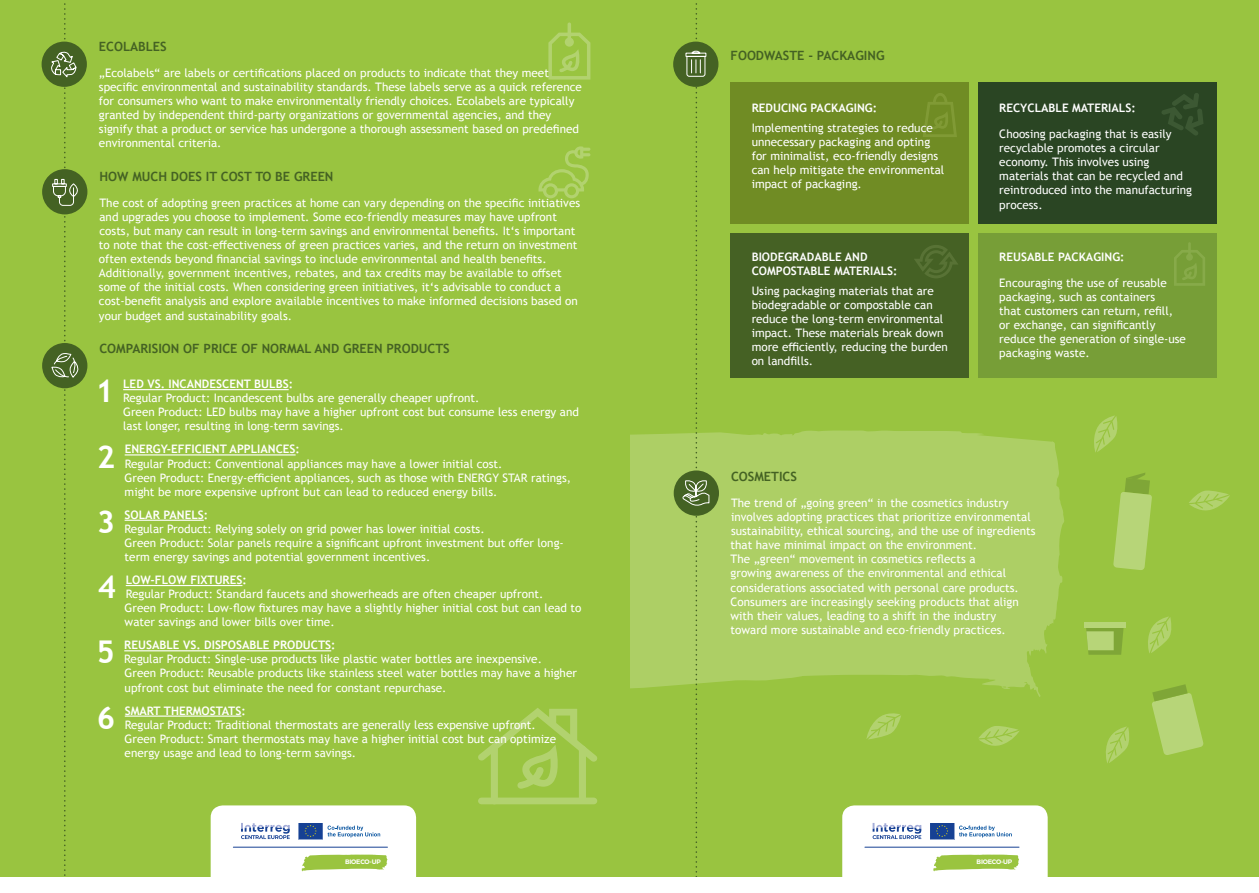
<style>
.page{position:relative;width:1259px;height:893px;background:#fff}
.page>*{position:absolute;margin:0;border:0;box-sizing:border-box;transform-origin:0 0}
.t1{font:700 31.35px "Trebuchet MS";color:#fff}
.t2{font:700 12.75px "Trebuchet MS";color:#446223}
.t3{font:11.7px/14.1px "Trebuchet MS";color:#fff}
.t4{font:700 11.7px/14.1px "Trebuchet MS";color:#fff}
.t5{font:600 10.65px "Montserrat";letter-spacing:-.03em;color:#fff}
.t6{font:600 6.45px "Montserrat";letter-spacing:-.03em;color:#fff}
</style>
<div class="page">
<div style="left:629px;top:183px;width:630px;height:710px;background:#99c440"></div>
<svg style="left:630px;top:430px;width:434px;height:267px;background:#aacd61"></svg>
<div style="left:629px;top:0;width:630px;height:199px;background:#99c440"></div>
<svg style="left:673px;top:470px;width:46px;height:46px"></svg>
<div style="left:673px;top:42px;width:45px;height:45px;background:#446223;border-radius:50%"></div>
<svg style="left:681px;top:3px;width:86px;height:874px"></svg>
<div style="left:978px;top:82px;width:238px;height:142px;background:#2a4523"></div>
<div style="left:978px;top:233px;width:238px;height:144px;background:#779e37"></div>
<div style="left:730px;top:82px;width:239px;height:142px;background:#708c24"></div>
<div style="left:730px;top:233px;width:239px;height:144px;background:#456124"></div>
<svg style="left:1094px;top:415px;width:24px;height:37px"></svg>
<svg style="left:866px;top:713px;width:35px;height:26px"></svg>
<svg style="left:979px;top:726px;width:40px;height:20px"></svg>
<svg style="left:1189px;top:490px;width:41px;height:21px"></svg>
<svg style="left:1148px;top:616px;width:24px;height:37px"></svg>
<svg style="left:1106px;top:726px;width:23px;height:37px"></svg>
<svg style="left:1113px;top:473px;width:39px;height:97px"></svg>
<div style="left:1084px;top:622px;width:41px;height:6px;background:#b7d578"></div>
<svg style="left:1086px;top:628px;width:38px;height:27px"></svg>
<svg style="left:1152px;top:684px;width:51px;height:71px"></svg>
<svg style="left:1174px;top:242px;width:31px;height:44px"></svg>
<svg style="left:1162px;top:82px;width:55px;height:54px"></svg>
<svg style="left:914px;top:245px;width:44px;height:33px"></svg>
<svg style="left:923px;top:93px;width:34px;height:44px"></svg>
<svg style="left:842px;top:805px;width:205px;height:72px;background:#e8efe7"></svg>
<hr style="left:865px;top:847px;width:154px;height:1px;background:#164194">
<div style="left:629px;top:877px;width:630px;height:16px;background:#fff"></div>
<div style="left:0;top:183px;width:629px;height:710px;background:#99c440"></div>
<div style="left:0;top:0;width:629px;height:199px;background:#99c440"></div>
<hr style="left:123px;top:389px;width:166px;height:1px;background:#fff">
<hr style="left:125px;top:454px;width:171px;height:1px;background:#fff">
<hr style="left:125px;top:520px;width:79px;height:1px;background:#fff">
<hr style="left:126px;top:585px;width:116px;height:1px;background:#fff">
<hr style="left:124px;top:650px;width:207px;height:1px;background:#fff">
<hr style="left:125px;top:715px;width:116px;height:2px;background:#fff">
<div style="left:42px;top:169px;width:45px;height:45px;background:#446223;border-radius:50%"></div>
<div style="left:42px;top:343px;width:45px;height:45px;background:#446223;border-radius:50%"></div>
<div style="left:42px;top:42px;width:45px;height:45px;background:#446223;border-radius:50%"></div>
<svg style="left:51px;top:3px;width:85px;height:873px"></svg>
<div style="left:478px;top:798px;width:119px;height:6px;background:#b2d26f;border-radius:3px"></div>
<div style="left:491px;top:746px;width:7px;height:58px;background:#b2d26f;border-radius:3px"></div>
<div style="left:579px;top:746px;width:7px;height:57px;background:#b2d26f;border-radius:3px"></div>
<svg style="left:478px;top:708px;width:119px;height:81px"></svg>
<svg style="left:567px;top:22px;width:4px;height:22px"></svg>
<svg style="left:548px;top:33px;width:43px;height:47px"></svg>
<svg style="left:538px;top:146px;width:52px;height:52px"></svg>
<svg style="left:211px;top:805px;width:205px;height:72px;background:#e8efe7"></svg>
<hr style="left:233px;top:847px;width:154px;height:1px;background:#164194">
<div style="left:0;top:877px;width:629px;height:16px;background:#fff"></div>
<p class="t2" style="left:99px;top:39px;width:69px">ECOLABLES</p>
<p class="t3" style="left:99px;top:66px;width:484px">„Ecolabels“ are labels or certifications placed on products to indicate that they meet specific environmental and sustainability standards. These labels serve as a quick reference for consumers who want to make environmentally friendly choices. Ecolabels are typically granted by independent third-party organizations or governmental agencies, and they signify that a product or service has undergone a thorough assessment based on predefined environmental criteria.</p>
<p class="t2" style="left:99px;top:168px;width:235px">HOW MUCH DOES IT COST TO BE GREEN</p>
<p class="t3" style="left:99px;top:196px;width:483px">The cost of adopting green practices at home can vary depending on the specific initiatives and upgrades you choose to implement. Some eco-friendly measures may have upfront costs, but many can result in long-term savings and environmental benefits. It‘s important to note that the cost-effectiveness of green practices varies, and the return on investment often extends beyond financial savings to include environmental and health benefits.<br>Additionally, government incentives, rebates, and tax credits may be available to offset some of the initial costs. When considering green initiatives, it‘s advisable to conduct a cost-benefit analysis and explore available incentives to make informed decisions based on your budget and sustainability goals.</p>
<p class="t2" style="left:99px;top:340px;width:352px">COMPARISION OF PRICE OF NORMAL AND GREEN PRODUCTS</p>
<h1 class="t1" style="left:95px;top:371px;width:20px">1</h1>
<p class="t4" style="left:123px;top:377px;width:171px">LED VS. INCANDESCENT BULBS:</p>
<p class="t5" style="left:227px;top:111px;width:60px">BIOECO-UP</p>
<p class="t3" style="left:123px;top:391px;width:457px">Regular Product: Incandescent bulbs are generally cheaper upfront.<br>Green Product: LED bulbs may have a higher upfront cost but consume less energy and last longer, resulting in long-term savings.</p>
<h1 class="t1" style="left:97px;top:437px;width:20px">2</h1>
<p class="t4" style="left:125px;top:442px;width:177px">ENERGY-EFFICIENT APPLIANCES:</p>
<p class="t3" style="left:125px;top:456px;width:448px">Regular Product: Conventional appliances may have a lower initial cost.<br>Green Product: Energy-efficient appliances, such as those with ENERGY STAR ratings, might be more expensive upfront but can lead to reduced energy bills.</p>
<h1 class="t1" style="left:97px;top:502px;width:20px">3</h1>
<p class="t4" style="left:125px;top:507px;width:85px">SOLAR PANELS:</p>
<p class="t3" style="left:125px;top:521px;width:441px">Regular Product: Relying solely on grid power has lower initial costs.<br>Green Product: Solar panels require a significant upfront investment but offer long&shy;term energy savings and potential government incentives.</p>
<h1 class="t1" style="left:98px;top:567px;width:20px">4</h1>
<p class="t4" style="left:126px;top:573px;width:122px">LOW-FLOW FIXTURES:</p>
<p class="t3" style="left:125px;top:587px;width:458px">Regular Product: Standard faucets and showerheads are often cheaper upfront.<br>Green Product: Low-flow fixtures may have a slightly higher initial cost but can lead to water savings and lower bills over time.</p>
<h1 class="t1" style="left:96px;top:633px;width:20px">5</h1>
<p class="t4" style="left:124px;top:638px;width:213px">REUSABLE VS. DISPOSABLE PRODUCTS:</p>
<p class="t3" style="left:124px;top:652px;width:454px">Regular Product: Single-use products like plastic water bottles are inexpensive.<br>Green Product: Reusable products like stainless steel water bottles may have a higher upfront cost but eliminate the need for constant repurchase.</p>
<h1 class="t1" style="left:97px;top:698px;width:20px">6</h1>
<p class="t4" style="left:125px;top:703px;width:122px">SMART THERMOSTATS:</p>
<p class="t3" style="left:125px;top:717px;width:433px">Regular Product: Traditional thermostats are generally less expensive upfront.<br>Green Product: Smart thermostats may have a higher initial cost but can optimize energy usage and lead to long-term savings.</p>
<p class="t6" style="left:345px;top:856px;width:37px">BIOECO-UP</p>
<p class="t2" style="left:730px;top:48px;width:156px">FOODWASTE - PACKAGING</p>
<p class="t4" style="left:751px;top:101px;width:127px">REDUCING PACKAGING:</p>
<p class="t3" style="left:751px;top:121px;width:194px">Implementing strategies to reduce unnecessary packaging and opting for minimalist, eco-friendly designs can help mitigate the environmental impact of packaging.</p>
<p class="t4" style="left:751px;top:249px;width:147px">BIODEGRADABLE AND<br>COMPOSTABLE MATERIALS:</p>
<p class="t3" style="left:751px;top:283px;width:198px">Using packaging materials that are biodegradable or compostable can reduce the long-term environmental impact. These materials break down more efficiently, reducing the burden on landfills.</p>
<p class="t4" style="left:999px;top:101px;width:138px">RECYCLABLE MATERIALS:</p>
<p class="t3" style="left:999px;top:127px;width:194px">Choosing packaging that is easily recyclable promotes a circular economy. This involves using materials that can be recycled and reintroduced into the manufacturing process.</p>
<p class="t4" style="left:999px;top:249px;width:127px">REUSABLE PACKAGING:</p>
<p class="t3" style="left:999px;top:275px;width:188px">Encouraging the use of reusable packaging, such as containers<br>that customers can return, refill, or exchange, can significantly reduce the generation of single-use packaging waste.</p>
<p class="t2" style="left:731px;top:469px;width:67px">COSMETICS</p>
<p class="t3" style="left:730px;top:496px;width:306px">The trend of „going green“ in the cosmetics industry involves adopting practices that prioritize environmental sustainability, ethical sourcing, and the use of ingredients that have minimal impact on the environment.<br>The „green“ movement in cosmetics reflects a<br>growing awareness of the environmental and ethical considerations associated with personal care products.<br>Consumers are increasingly seeking products that align with their values, leading to a shift in the industry toward more sustainable and eco-friendly practices.</p>
<p class="t6" style="left:976px;top:856px;width:37px">BIOECO-UP</p>
</div>
